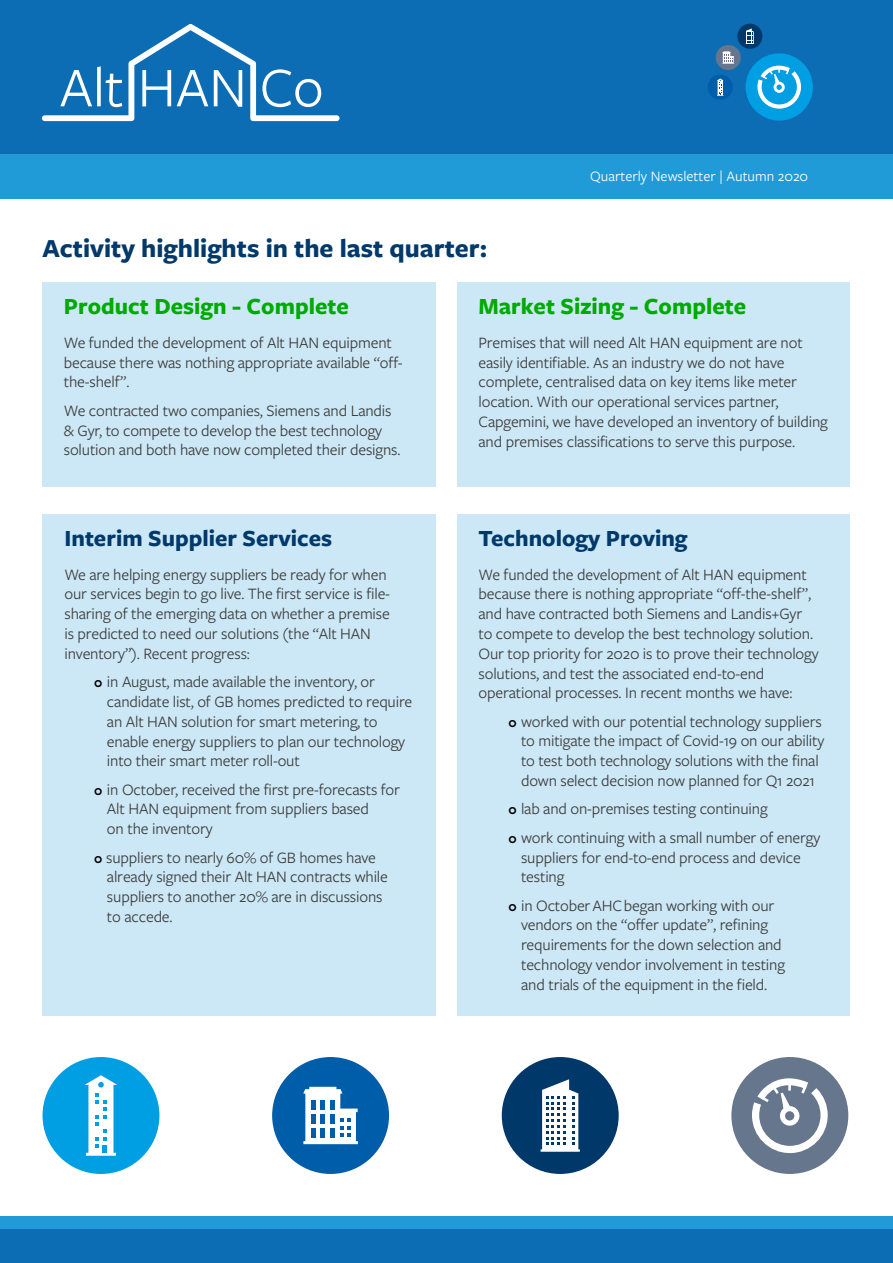
<style>
.page{position:relative;width:893px;height:1263px;background:#fff}
.page>*{position:absolute;margin:0;border:0;box-sizing:border-box;transform-origin:0 0}
.t1{font:700 27px "Freight Sans Pro";color:#00396a}
.t2{font:700 24px "Freight Sans Pro";color:#0a0}
.t3{font:700 24px "Freight Sans Pro";color:#00396a}
.t4{font:16.5px/19.8px "Freight Sans Pro";letter-spacing:-.01em;color:#3c3c3b}
.t5{font:15px "Freight Sans Pro";color:#fff}
</style>
<div class="page">
<div style="left:0;top:0;width:893px;height:199px;background:#209bd8"></div>
<div style="left:0;top:0;width:893px;height:154px;background:#0c6db5"></div>
<div style="left:0;top:1216px;width:893px;height:47px;background:#209bd8"></div>
<div style="left:0;top:1230px;width:893px;height:33px;background:#0c6db5"></div>
<svg style="left:42px;top:24px;width:298px;height:97px"></svg>
<div style="left:708px;top:75px;width:25px;height:25px;background:#005da9;border-radius:50%"></div>
<svg style="left:717px;top:79px;width:7px;height:17px"></svg>
<div style="left:746px;top:53px;width:67px;height:68px;background:#009fe3;border-radius:50%"></div>
<svg style="left:757px;top:61px;width:44px;height:48px"></svg>
<div style="left:716px;top:45px;width:25px;height:25px;background:#66768d;border-radius:50%"></div>
<svg style="left:722px;top:51px;width:12px;height:13px"></svg>
<div style="left:737px;top:24px;width:25px;height:25px;background:#003869;border-radius:50%"></div>
<svg style="left:746px;top:28px;width:8px;height:16px"></svg>
<div style="left:457px;top:514px;width:393px;height:502px;background:#cce8f6"></div>
<div style="left:43px;top:514px;width:393px;height:502px;background:#cce8f6"></div>
<div style="left:42px;top:283px;width:394px;height:204px;background:#cce8f6"></div>
<div style="left:457px;top:283px;width:393px;height:204px;background:#cce8f6"></div>
<div style="left:272px;top:1057px;width:117px;height:117px;background:#005da9;border-radius:50%"></div>
<svg style="left:303px;top:1087px;width:55px;height:57px"></svg>
<div style="left:43px;top:1057px;width:116px;height:117px;background:#009fe3;border-radius:50%"></div>
<svg style="left:85px;top:1075px;width:32px;height:81px"></svg>
<div style="left:731px;top:1057px;width:117px;height:117px;background:#66768d;border-radius:50%"></div>
<svg style="left:752px;top:1069px;width:76px;height:84px"></svg>
<div style="left:502px;top:1057px;width:117px;height:117px;background:#003869;border-radius:50%"></div>
<svg style="left:541px;top:1079px;width:39px;height:73px"></svg>
<h1 class="t1" style="left:43px;top:229px;width:446px">Activity highlights in the last quarter:</h1>
<p class="t5" style="left:590px;top:166px;width:220px">Quarterly Newsletter | Autumn 2020</p>
<h2 class="t2" style="left:64px;top:290px;width:287px">Product Design - Complete</h2>
<p class="t4" style="left:64px;top:332px;width:340px">We funded the development of Alt HAN equipment because there was nothing appropriate available “off&shy;the-shelf”.</p>
<p class="t4" style="left:64px;top:400px;width:338px">We contracted two companies, Siemens and Landis &amp; Gyr, to compete to develop the best technology solution and both have now completed their designs.</p>
<h2 class="t2" style="left:479px;top:290px;width:269px">Market Sizing - Complete</h2>
<p class="t4" style="left:479px;top:332px;width:351px">Premises that will need Alt HAN equipment are not easily identifiable. As an industry we do not have complete, centralised data on key items like meter location. With our operational services partner, Capgemini, we have developed an inventory of building and premises classifications to serve this purpose.</p>
<h2 class="t3" style="left:64px;top:521px;width:269px">Interim Supplier Services</h2>
<h2 class="t3" style="left:479px;top:521px;width:211px">Technology Proving</h2>
<p class="t4" style="left:64px;top:564px;width:327px">We are helping energy suppliers be ready for when our services begin to go live. The first service is file&shy;sharing of the emerging data on whether a premise is predicted to need our solutions (the “Alt HAN inventory”). Recent progress:</p>
<p class="t4" style="left:107px;top:671px;width:307px">in August, made available the inventory, or candidate list, of GB homes predicted to require an Alt HAN solution for smart metering, to enable energy suppliers to plan our technology into their smart meter roll-out</p>
<p class="t4" style="left:107px;top:779px;width:295px">in October, received the first pre-forecasts for<br>Alt HAN equipment from suppliers based<br>on the inventory</p>
<p class="t4" style="left:106px;top:847px;width:283px">suppliers to nearly 60% of GB homes have already signed their Alt HAN contracts while suppliers to another 20% are in discussions to accede.</p>
<p class="t4" style="left:479px;top:564px;width:342px">We funded the development of Alt HAN equipment because there is nothing appropriate “off-the-shelf”, and have contracted both Siemens and Landis+Gyr to compete to develop the best technology solution.<br>Our top priority for 2020 is to prove their technology solutions, and test the associated end-to-end operational processes. In recent months we have:</p>
<p class="t4" style="left:521px;top:711px;width:305px">worked with our potential technology suppliers to mitigate the impact of Covid-19 on our ability to test both technology solutions with the final down select decision now planned for Q1 2021</p>
<p class="t4" style="left:521px;top:794px;width:301px;line-height:28.3px">lab and on-premises testing continuing<br>work continuing with a small number of energy</p>
<p class="t4" style="left:521px;top:846px;width:281px">suppliers for end-to-end process and device testing</p>
<p class="t4" style="left:521px;top:895px;width:266px">in October AHC began working with our vendors on the “offer update”, refining requirements for the down selection and technology vendor involvement in testing and trials of the equipment in the field.</p>
</div>
